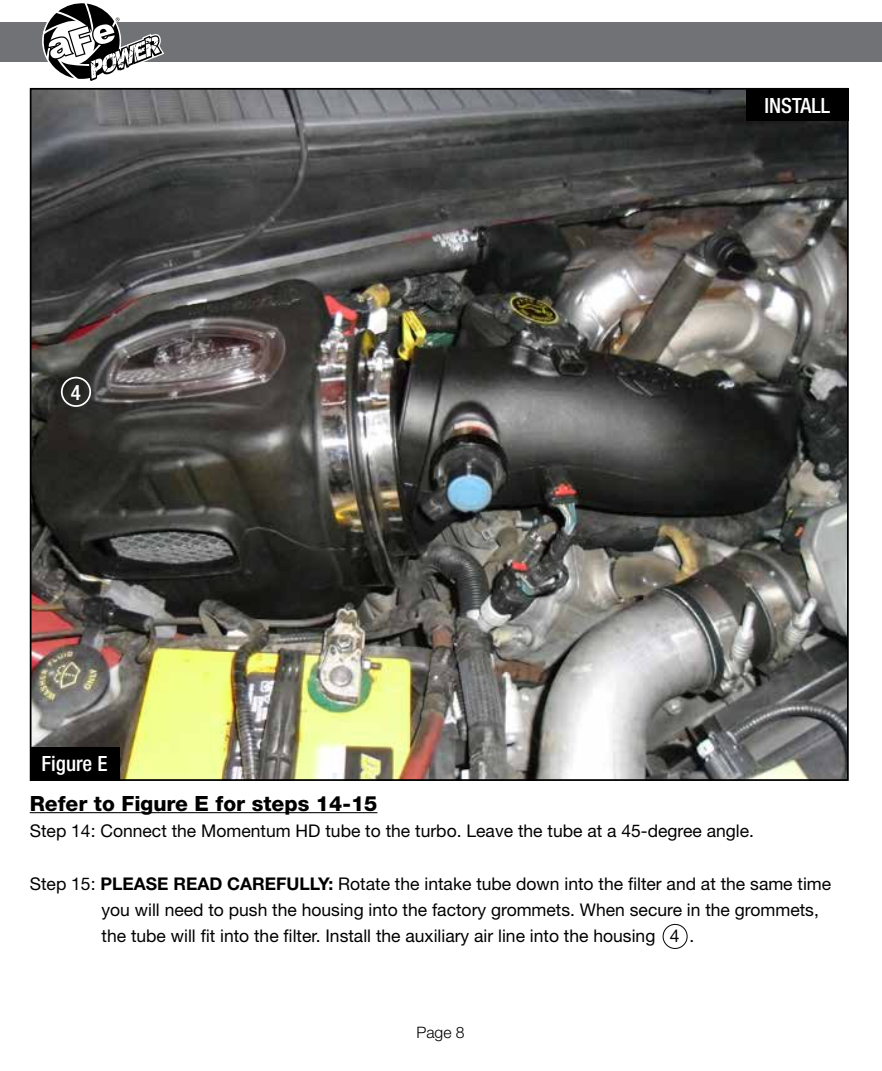
<style>
.page{position:relative;width:882px;height:1071px;background:#fff}
.page>*{position:absolute;margin:0;border:0;box-sizing:border-box;transform-origin:0 0}
.t1{font:800 21px "Helvetica Neue";color:#000}
.t2{font:500 condensed 21px "Helvetica Neue";color:#fff}
.t3{font:17.5px/26.2px "Helvetica Neue";color:#000}
.t4{font:300 15.75px "Helvetica Neue";color:#000}
.s1{font-weight:700}
</style>
<div class="page">
<div style="left:0;top:23px;width:882px;height:39px;background:#717275"></div>
<svg style="left:43px;top:3px;width:122px;height:78px"></svg>
<hr style="left:30px;top:812px;width:347px;height:1px;background:#000">
<img style="left:33px;top:91px;width:813px;height:687px">
<div style="left:30px;top:747px;width:89px;height:33px;background:#000"></div>
<div style="left:746px;top:88px;width:103px;height:33px;background:#000"></div>
<div style="left:663px;top:924px;width:24px;height:25px;border:1px solid #000;border-radius:50%"></div>
<div style="left:61px;top:377px;width:30px;height:30px;border:2px solid #fff;border-radius:50%"></div>
<p class="t2" style="left:71px;top:380px;width:12px">4</p>
<p class="t2" style="left:42px;top:751px;width:67px">Figure E</p>
<p class="t2" style="left:764px;top:93px;width:67px">INSTALL</p>
<p class="t1" style="left:30px;top:791px;width:349px">Refer to Figure E for steps 14-15</p>
<p class="t3" style="left:30px;top:818px;width:726px">Step 14: Connect the Momentum HD tube to the turbo. Leave the tube at a 45-degree angle.</p>
<p class="t3" style="left:102px;top:870px;width:731px;text-indent:-72px">Step 15: <span class="s1">PLEASE READ CAREFULLY:</span> Rotate the intake tube down into the filter and at the same time you will need to push the housing into the factory grommets. When secure in the grommets, the tube will fit into the filter. Install the auxiliary air line into the housing 4 .</p>
<p class="t4" style="left:416px;top:1023px;width:50px">Page 8</p>
</div>
